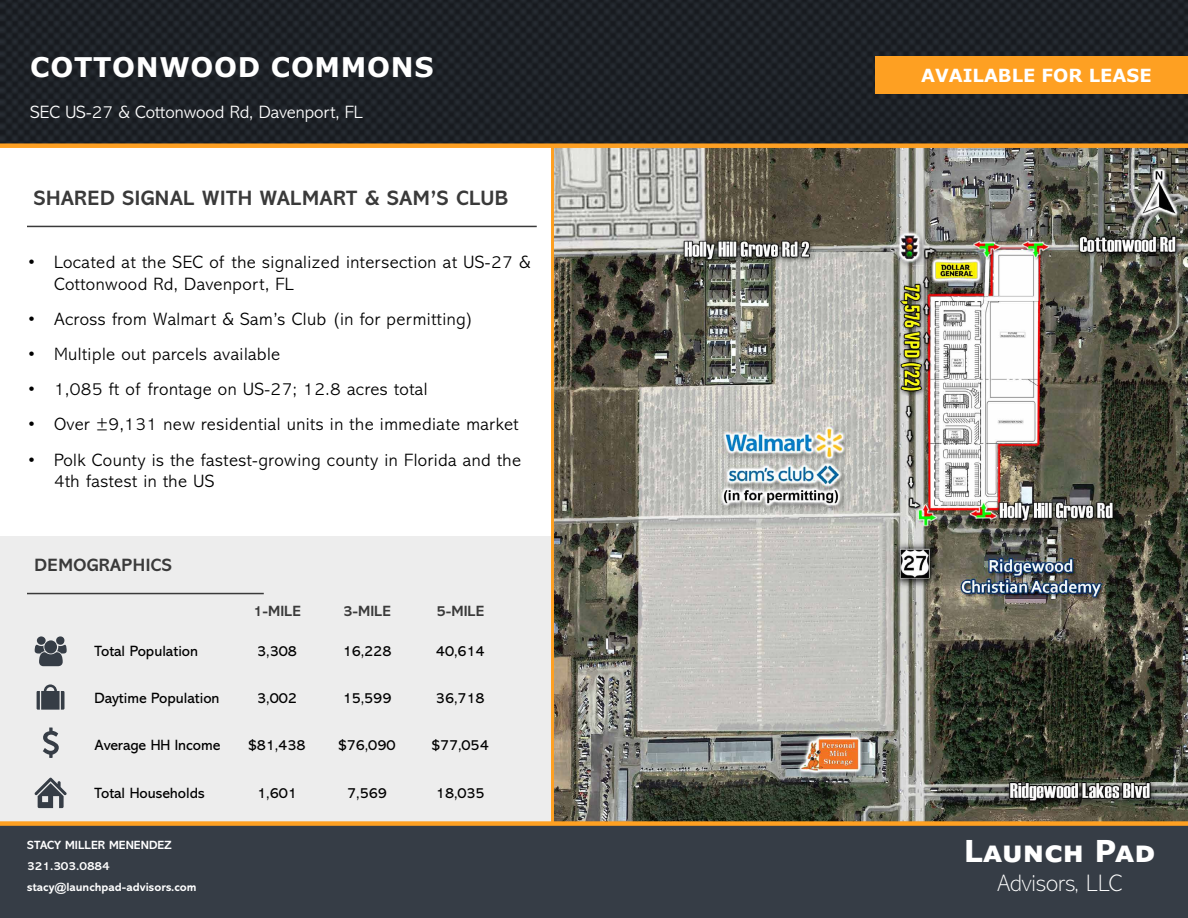
<style>
.page{position:relative;width:1188px;height:918px;background:#fff}
.page>*{position:absolute;margin:0;border:0;box-sizing:border-box;transform-origin:0 0}
.t1{font:700 30px "Verdana";color:#fff}
.t2{font:700 27px "Verdana";letter-spacing:.025em;color:#fff}
.t3{font:200 24px "Abadi MT Pro";color:#fff}
.t4{font:700 21px "Abadi MT Pro";letter-spacing:.025em;color:#3a3a3a}
.t5{font:300 18px/21.6px "Abadi MT Pro";letter-spacing:.025em;color:#000}
.t6{font:300 18px "Abadi MT Pro";color:#fff}
.t7{font:700 18px "Verdana";color:#fff}
.t8{font:700 18px "Abadi MT Pro";letter-spacing:.025em;color:#3a3a3a}
.t9{font:15px "Abadi MT Pro";color:#000}
.t10{font:600 15px "Semplicita Pro";color:#fff}
.t11{font:700 15px "Abadi MT Pro";color:#3a3a3a}
.t12{font:700 12px/21px "Abadi MT Pro";color:#fff}
</style>
<div class="page">
<div style="left:0;top:537px;width:637px;height:381px;background:#ededed"></div>
<img style="left:553px;top:150px;width:635px;height:671px">
<hr style="left:551px;top:0;width:2px;height:918px;background:#fea022">
<hr style="left:27px;top:593px;width:237px;height:1px;background:#3a3a3a">
<hr style="left:27px;top:226px;width:510px;height:1px;background:#3a3a3a">
<svg style="left:34px;top:777px;width:33px;height:32px"></svg>
<svg style="left:42px;top:727px;width:17px;height:31px"></svg>
<svg style="left:34px;top:636px;width:33px;height:31px"></svg>
<svg style="left:37px;top:684px;width:27px;height:26px"></svg>
<div style="left:0;top:821px;width:1188px;height:97px;background:#363d46"></div>
<svg style="left:0;top:0;width:1188px;height:150px;background:#262728"></svg>
<div style="left:875px;top:56px;width:313px;height:38px;background:#fea022"></div>
<h2 class="t2" style="left:62px;top:37px;width:258px">MARKET AERIAL</h2>
<h2 class="t2" style="left:30px;top:48px;width:405px">COTTONWOOD COMMONS</h2>
<p class="t6" style="left:30px;top:103px;width:334px">SEC US-27 &amp; Cottonwood Rd, Davenport, FL</p>
<p class="t4" style="left:34px;top:186px;width:476px">SHARED SIGNAL WITH WALMART &amp; SAM’S CLUB</p>
<p class="t5" style="left:54px;top:252px;width:478px;text-indent:-27px">• Located at the SEC of the signalized intersection at US-27 &amp;<br>Cottonwood Rd, Davenport, FL</p>
<p class="t5" style="left:27px;top:309px;width:448px">• Across from Walmart &amp; Sam’s Club (in for permitting)</p>
<p class="t5" style="left:27px;top:344px;width:255px">• Multiple out parcels available</p>
<p class="t5" style="left:27px;top:379px;width:402px">• 1,085 ft of frontage on US-27; 12.8 acres total</p>
<p class="t5" style="left:27px;top:414px;width:493px">• Over ±9,131 new residential units in the immediate market</p>
<p class="t5" style="left:54px;top:449px;width:469px;text-indent:-27px">• Polk County is the fastest-growing county in Florida and the<br>4th fastest in the US</p>
<p class="t8" style="left:35px;top:555px;width:139px">DEMOGRAPHICS</p>
<p class="t11" style="left:253px;top:602px;width:49px">1-MILE</p>
<p class="t11" style="left:343px;top:602px;width:49px">3-MILE</p>
<p class="t11" style="left:436px;top:602px;width:49px">5-MILE</p>
<p class="t9" style="left:94px;top:643px;width:105px">Total Population</p>
<p class="t9" style="left:257px;top:643px;width:41px">3,308</p>
<p class="t9" style="left:343px;top:643px;width:50px">16,228</p>
<p class="t9" style="left:436px;top:643px;width:50px">40,614</p>
<p class="t9" style="left:94px;top:690px;width:127px">Daytime Population</p>
<p class="t9" style="left:257px;top:690px;width:41px">3,002</p>
<p class="t9" style="left:343px;top:690px;width:50px">15,599</p>
<p class="t9" style="left:436px;top:690px;width:50px">36,718</p>
<p class="t9" style="left:94px;top:737px;width:128px">Average HH Income</p>
<p class="t9" style="left:249px;top:737px;width:58px">$81,438</p>
<p class="t9" style="left:339px;top:737px;width:58px">$76,090</p>
<p class="t9" style="left:432px;top:737px;width:58px">$77,054</p>
<p class="t9" style="left:94px;top:784px;width:112px">Total Households</p>
<p class="t9" style="left:257px;top:784px;width:41px">1,601</p>
<p class="t9" style="left:347px;top:784px;width:41px">7,569</p>
<p class="t9" style="left:436px;top:784px;width:50px">18,035</p>
<p class="t7" style="left:921px;top:63px;width:232px">AVAILABLE FOR LEASE</p>
<p class="t12" style="left:27px;top:835px;width:171px">STACY MILLER MENENDEZ<br>321.303.0884 stacy@launchpad-advisors.com</p>
<h1 class="t1" style="left:964px;top:830px;width:193px">Launch Pad</h1>
<h3 class="t3" style="left:997px;top:870px;width:126px">Advisors, LLC</h3>
<p class="t10" style="left:938px;top:874px;width:224px">WWW.MARKETLINKCRE.COM</p>
</div>
